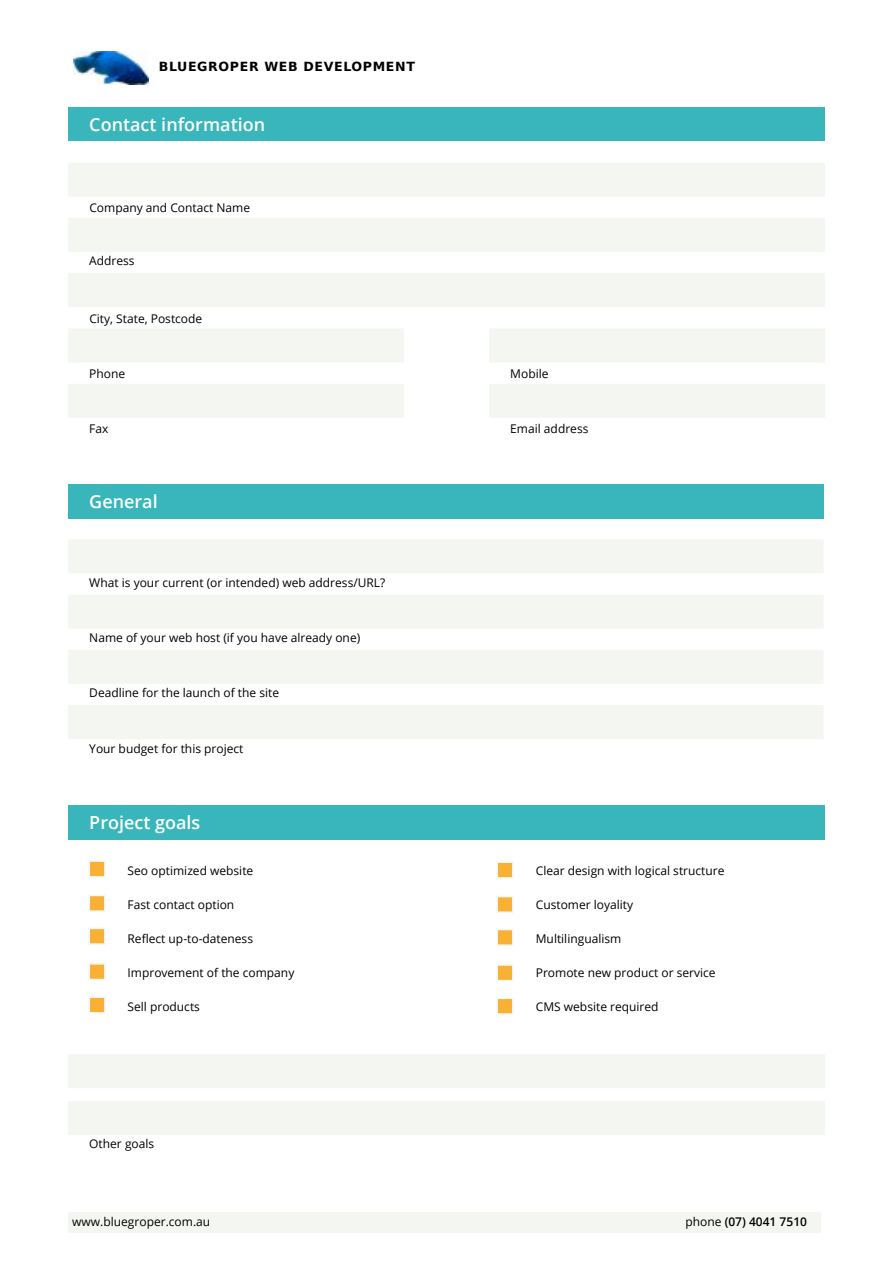
<style>
.page{position:relative;width:893px;height:1263px;background:#fff}
.page>*{position:absolute;margin:0;border:0;box-sizing:border-box;transform-origin:0 0}
.t1{font:600 18px "Open Sans";color:#fff}
.t2{font:700 12.6px "Bitstream Vera Sans";letter-spacing:.05em;color:#000}
.t3{font:12px "Open Sans";color:#000}
.t4{font:600 12px "Open Sans";color:#000}
.s1{font-weight:400}
</style>
<div class="page">
<div style="left:68px;top:1212px;width:753px;height:21px;background:#f3f6f1"></div>
<img style="left:74px;top:51px;width:74px;height:34px">
<div style="left:68px;top:107px;width:757px;height:34px;background:#38b6bc"></div>
<svg style="left:68px;top:163px;width:757px;height:255px;fill:#f3f6f1"></svg>
<div style="left:68px;top:484px;width:755px;height:34px;background:#38b6bc"></div>
<svg style="left:68px;top:540px;width:755px;height:199px;fill:#f3f6f1"></svg>
<div style="left:68px;top:805px;width:757px;height:34px;background:#38b6bc"></div>
<svg style="left:68px;top:1054px;width:757px;height:81px;fill:#f3f6f1"></svg>
<div style="left:89px;top:860px;width:17px;height:17px;background:#f8b134;border:2px solid #f3f6f1"></div>
<div style="left:89px;top:895px;width:17px;height:17px;background:#f8b134;border:2px solid #f3f6f1"></div>
<div style="left:89px;top:928px;width:17px;height:17px;background:#f8b134;border:2px solid #f3f6f1"></div>
<div style="left:89px;top:963px;width:17px;height:17px;background:#f8b134;border:2px solid #f3f6f1"></div>
<div style="left:89px;top:996px;width:17px;height:17px;background:#f8b134;border:2px solid #f3f6f1"></div>
<div style="left:496px;top:861px;width:18px;height:17px;background:#f8b134;border:2px solid #f3f6f1"></div>
<div style="left:496px;top:896px;width:18px;height:17px;background:#f8b134;border:2px solid #f3f6f1"></div>
<div style="left:496px;top:929px;width:18px;height:17px;background:#f8b134;border:2px solid #f3f6f1"></div>
<div style="left:496px;top:964px;width:18px;height:17px;background:#f8b134;border:2px solid #f3f6f1"></div>
<div style="left:496px;top:997px;width:18px;height:18px;background:#f8b134;border:2px solid #f3f6f1"></div>
<p class="t2" style="left:159px;top:59px;width:258px">BLUEGROPER WEB DEVELOPMENT</p>
<h1 class="t1" style="left:89px;top:112px;width:177px">Contact information</h1>
<p class="t3" style="left:89px;top:199px;width:162px">Company and Contact Name</p>
<p class="t3" style="left:89px;top:253px;width:47px">Address</p>
<p class="t3" style="left:89px;top:310px;width:114px">City, State, Postcode</p>
<p class="t3" style="left:89px;top:365px;width:37px">Phone</p>
<p class="t3" style="left:510px;top:365px;width:40px">Mobile</p>
<p class="t3" style="left:89px;top:420px;width:21px">Fax</p>
<p class="t3" style="left:510px;top:420px;width:80px">Email address</p>
<h1 class="t1" style="left:89px;top:489px;width:70px">General</h1>
<p class="t3" style="left:89px;top:574px;width:298px">What is your current (or intended) web address/URL?</p>
<p class="t3" style="left:89px;top:629px;width:272px">Name of your web host (if you have already one)</p>
<p class="t3" style="left:89px;top:685px;width:191px">Deadline for the launch of the site</p>
<p class="t3" style="left:89px;top:740px;width:156px">Your budget for this project</p>
<h1 class="t1" style="left:89px;top:810px;width:113px">Project goals</h1>
<p class="t3" style="left:128px;top:863px;width:127px">Seo optimized website</p>
<p class="t3" style="left:536px;top:863px;width:190px">Clear design with logical structure</p>
<p class="t3" style="left:128px;top:897px;width:108px">Fast contact option</p>
<p class="t3" style="left:536px;top:897px;width:99px">Customer loyality</p>
<p class="t3" style="left:128px;top:931px;width:127px">Reflect up-to-dateness</p>
<p class="t3" style="left:536px;top:931px;width:87px">Multilingualism</p>
<p class="t3" style="left:128px;top:965px;width:168px">Improvement of the company</p>
<p class="t3" style="left:536px;top:965px;width:181px">Promote new product or service</p>
<p class="t3" style="left:128px;top:999px;width:74px">Sell products</p>
<p class="t3" style="left:536px;top:999px;width:124px">CMS website required</p>
<p class="t3" style="left:89px;top:1136px;width:66px">Other goals</p>
<p class="t3" style="left:72px;top:1214px;width:139px">www.bluegroper.com.au</p>
<p class="t4" style="left:685px;top:1214px;width:123px"><span class="s1">phone</span> (07) 4041 7510</p>
</div>
